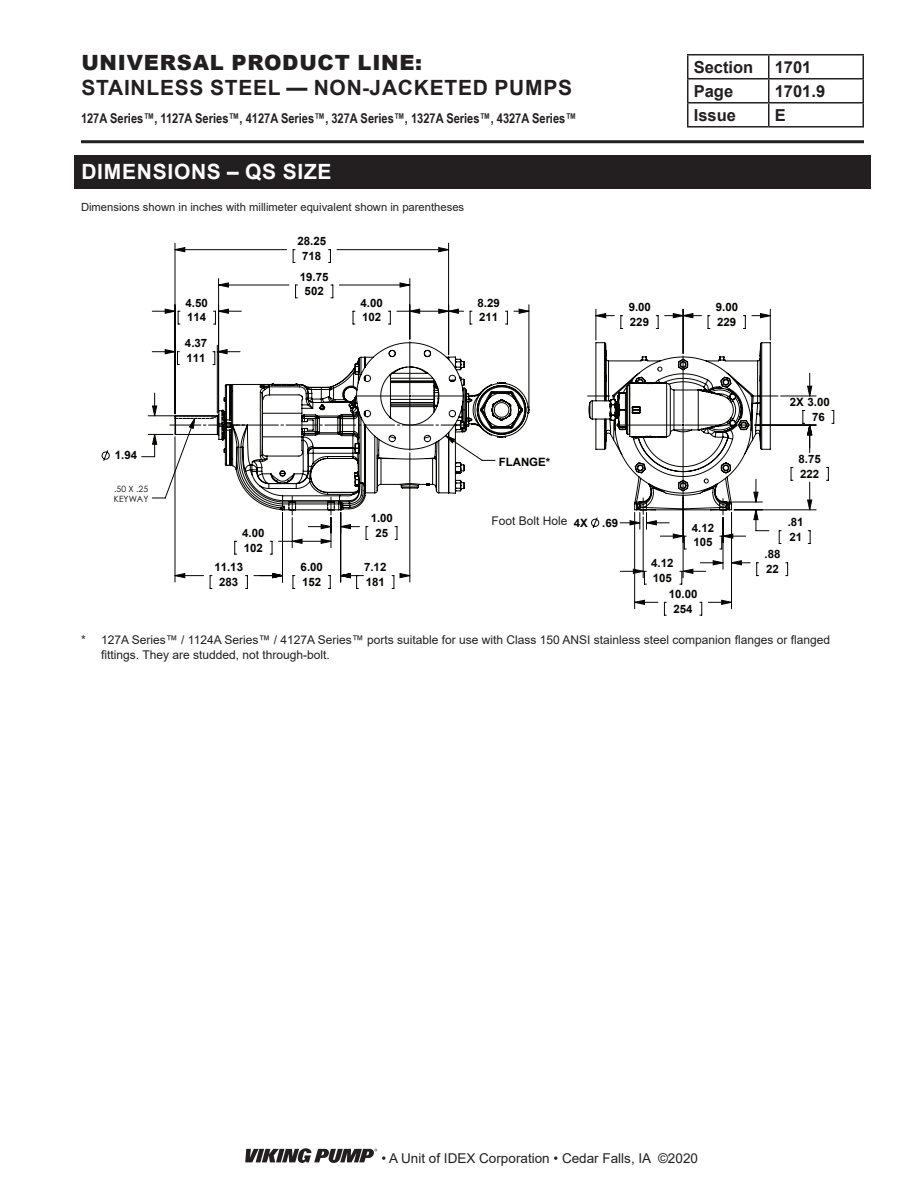
<style>
.page{position:relative;width:918px;height:1188px;background:#fff}
.page>*{position:absolute;margin:0;border:0;box-sizing:border-box;transform-origin:0 0}
.t1{font:700 21px "Arial";letter-spacing:.035em;color:#231f20}
.t2{font:900 21px "Arial";letter-spacing:.035em;color:#231f20}
.BLACK_BAR_Caps_Heade{font:700 21px "Arial";letter-spacing:.035em;color:#fff}
.t3{font:700 16.5px "Arial";color:#231f20}
.t4{font:700 13.5px "Arial Narrow";color:#231f20}
.t5{font:13.5px "Arial";color:#231f20}
.Footnotes_-_Left{font:12px/15px "Arial";color:#231f20}
.Footnotes_-_Right{font:12px "Arial";color:#231f20}
.t6{font:700 11.55px/14.7px "Arial";color:#040503}
.Dimension_Pages_-_To{font:11.25px "Arial";color:#231f20}
.t7{font:8.55px/10.6px "Century Gothic";color:#040503}
</style>
<div class="page">
<svg style="left:101px;top:450px;width:9px;height:11px"></svg>
<svg style="left:153px;top:248px;width:659px;height:356px"></svg>
<svg style="left:174px;top:342px;width:356px;height:189px"></svg>
<svg style="left:151px;top:415px;width:345px;height:100px"></svg>
<svg style="left:588px;top:342px;width:190px;height:187px"></svg>
<div style="left:74px;top:155px;width:797px;height:33px;background:#231f20"></div>
<hr style="left:687px;top:54px;width:82px;height:2px;background:#231f20">
<hr style="left:769px;top:54px;width:95px;height:2px;background:#231f20">
<hr style="left:862px;top:56px;width:2px;height:22px;background:#231f20">
<hr style="left:769px;top:78px;width:95px;height:2px;background:#231f20">
<hr style="left:862px;top:80px;width:2px;height:22px;background:#231f20">
<svg style="left:687px;top:55px;width:176px;height:71px"></svg>
<hr style="left:769px;top:102px;width:95px;height:2px;background:#231f20">
<hr style="left:768px;top:104px;width:2px;height:22px;background:#231f20">
<hr style="left:862px;top:104px;width:2px;height:22px;background:#231f20">
<hr style="left:687px;top:126px;width:82px;height:2px;background:#231f20">
<hr style="left:769px;top:126px;width:95px;height:2px;background:#231f20">
<hr style="left:81px;top:140px;width:783px;height:3px;background:#231f20">
<svg style="left:245px;top:1148px;width:132px;height:15px"></svg>
<h1 class="t2" style="left:81px;top:47px;width:342px">UNIVERSAL PRODUCT LINE:</h1>
<h1 class="t1" style="left:81px;top:73px;width:492px">STAINLESS STEEL — NON-JACKETED PUMPS</h1>
<h2 class="t3" style="left:694px;top:55px;width:61px">Section</h2>
<h2 class="t3" style="left:775px;top:55px;width:38px">1701</h2>
<h2 class="t3" style="left:694px;top:79px;width:41px">Page</h2>
<h2 class="t3" style="left:775px;top:79px;width:52px">1701.9</h2>
<p class="t4" style="left:81px;top:108px;width:497px">127A Series™, 1127A Series™, 4127A Series™, 327A Series™, 1327A Series™, 4327A Series™</p>
<h2 class="t3" style="left:694px;top:103px;width:44px">Issue</h2>
<h2 class="t3" style="left:775px;top:103px;width:13px">E</h2>
<p class="BLACK_BAR_Caps_Heade" style="left:81px;top:157px;width:252px">DIMENSIONS – QS SIZE</p>
<p class="Dimension_Pages_-_To" style="left:81px;top:199px;width:385px">Dimensions shown in inches with millimeter equivalent shown in parentheses</p>
<p class="t6" style="left:297px;top:234px;width:30px;text-align:center">28.25<br>718</p>
<p class="t6" style="left:115px;top:448px;width:24px">1.94</p>
<p class="t7" style="left:114px;top:483px;width:36px">.50 X .25<br>KEYWAY</p>
<p class="t6" style="left:300px;top:269px;width:30px;text-align:center">19.75<br>502</p>
<p class="t6" style="left:186px;top:295px;width:24px">4.50<br>114</p>
<p class="t6" style="left:361px;top:295px;width:24px">4.00<br>102</p>
<p class="t6" style="left:478px;top:295px;width:24px">8.29<br>211</p>
<p class="t6" style="left:629px;top:300px;width:24px">9.00<br>229</p>
<p class="t6" style="left:716px;top:300px;width:24px">9.00<br>229</p>
<p class="t6" style="left:185px;top:336px;width:24px">4.37<br>111</p>
<p class="t6" style="left:499px;top:454px;width:53px">FLANGE*</p>
<p class="t6" style="left:812px;top:395px;width:19px;text-indent:-22px">2X 3.00<br>76</p>
<p class="t6" style="left:799px;top:452px;width:24px">8.75<br>222</p>
<p class="t6" style="left:242px;top:526px;width:24px">4.00<br>102</p>
<p class="t6" style="left:371px;top:511px;width:24px;text-align:center">1.00<br>25</p>
<p class="t6" style="left:214px;top:560px;width:30px;text-align:center">11.13<br>283</p>
<p class="t6" style="left:364px;top:560px;width:24px">7.12<br>181</p>
<p class="t6" style="left:301px;top:560px;width:24px">6.00<br>152</p>
<p class="Footnotes_-_Right" style="left:491px;top:512px;width:78px">Foot Bolt Hole</p>
<p class="t6" style="left:574px;top:515px;width:16px">4X</p>
<p class="t6" style="left:602px;top:515px;width:17px">.69</p>
<p class="t6" style="left:651px;top:556px;width:24px">4.12<br>105</p>
<p class="t6" style="left:692px;top:520px;width:24px">4.12<br>105</p>
<p class="t6" style="left:765px;top:547px;width:17px">.88<br>22</p>
<p class="t6" style="left:788px;top:515px;width:17px">.81<br>21</p>
<p class="t6" style="left:669px;top:587px;width:30px;text-align:center">10.00<br>254</p>
<p class="Footnotes_-_Left" style="left:101px;top:632px;width:730px;text-indent:-20px">* 127A Series™ / 1124A Series™ / 4127A Series™ ports suitable for use with Class 150 ANSI stainless steel companion flanges or flanged fittings. They are studded, not through-bolt.</p>
<p class="t5" style="left:381px;top:1149px;width:318px">• A Unit of IDEX Corporation • Cedar Falls, IA ©2020</p>
</div>
